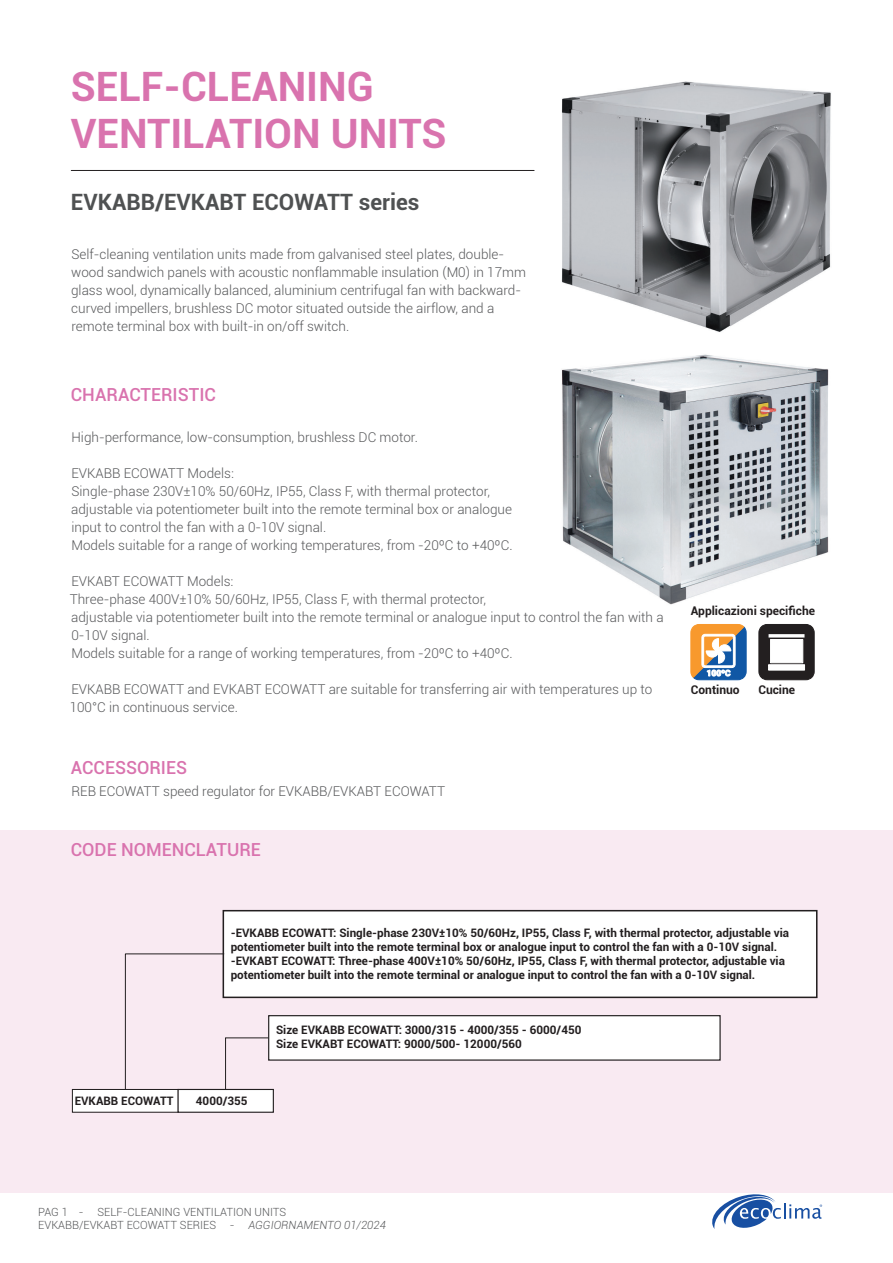
<style>
.page{position:relative;width:893px;height:1263px;background:#fff}
.page>*{position:absolute;margin:0;border:0;box-sizing:border-box;transform-origin:0 0}
.Titolo{font:700 40.5px/46.5px "Roboto";color:#d973ae}
.t1{font:700 22.5px "Roboto";color:#4f5152}
.Sottotitolo_colorato{font:500 18px "Roboto";color:#d973ae}
.col1{font:300 13.5px/18px "Roboto";color:#57585a}
.Paragraph_Style2{font:700 12px "Roboto";color:#231f20}
.t2{font:700 11.7px/14px "Roboto";color:#231f20}
.t3{font:300 11.25px/13.5px "Roboto";color:#57585a}
.s1{font-style:italic}
</style>
<div class="page">
<img style="left:561px;top:81px;width:270px;height:251px">
<img style="left:562px;top:354px;width:267px;height:251px">
<svg style="left:759px;top:624px;width:55px;height:56px"></svg>
<div style="left:768px;top:665px;width:36px;height:5px;background:#fff"></div>
<svg style="left:691px;top:624px;width:55px;height:56px"></svg>
<div style="left:0;top:830px;width:893px;height:362px;background:#f9eaf2"></div>
<div style="left:72px;top:1089px;width:106px;height:23px;background:#fff"></div>
<div style="left:72px;top:1089px;width:107px;height:24px;border:1px solid #231f20"></div>
<div style="left:178px;top:1089px;width:95px;height:23px;background:#fff"></div>
<div style="left:178px;top:1089px;width:96px;height:24px;border:1px solid #231f20"></div>
<div style="left:223px;top:911px;width:594px;height:86px;background:#fff"></div>
<div style="left:223px;top:910px;width:594px;height:88px;border:2px solid #231f20"></div>
<div style="left:269px;top:1016px;width:451px;height:44px;background:#fff"></div>
<div style="left:268px;top:1015px;width:453px;height:46px;border:1px solid #231f20"></div>
<svg style="left:125px;top:953px;width:144px;height:137px"></svg>
<hr style="left:71px;top:170px;width:463px;height:1px;background:#231f20">
<svg style="left:709px;top:1192px;width:113px;height:37px"></svg>
<p class="Titolo" style="left:71px;top:62px;width:377px">SELF-CLEANING<br>VENTILATION UNITS</p>
<p class="t1" style="left:71px;top:186px;width:350px">EVKABB/EVKABT ECOWATT series</p>
<p class="col1" style="left:71px;top:245px;width:456px">Self-cleaning ventilation units made from galvanised steel plates, double&shy;wood sandwich panels with acoustic nonflammable insulation (M0) in 17mm glass wool, dynamically balanced, aluminium centrifugal fan with backward&shy;curved impellers, brushless DC motor situated outside the airflow, and a remote terminal box with built-in on/off switch.</p>
<p class="Sottotitolo_colorato" style="left:71px;top:382px;width:147px">CHARACTERISTIC</p>
<p class="col1" style="left:71px;top:427px;width:348px">High-performance, low-consumption, brushless DC motor.</p>
<p class="col1" style="left:71px;top:463px;width:164px">EVKABB ECOWATT Models:</p>
<p class="col1" style="left:71px;top:481px;width:420px">Single-phase 230V±10% 50/60Hz, IP55, Class F, with thermal protector,</p>
<p class="col1" style="left:71px;top:499px;width:442px">adjustable via potentiometer built into the remote terminal box or analogue input to control the fan with a 0-10V signal.</p>
<p class="col1" style="left:71px;top:535px;width:443px">Models suitable for a range of working temperatures, from -20ºC to +40ºC.</p>
<p class="col1" style="left:71px;top:571px;width:164px">EVKABT ECOWATT Models:</p>
<p class="col1" style="left:70px;top:590px;width:418px">Three-phase 400V±10% 50/60Hz, IP55, Class F, with thermal protector,</p>
<p class="col1" style="left:71px;top:608px;width:594px">adjustable via potentiometer built into the remote terminal or analogue input to control the fan with a<br>0-10V signal.</p>
<p class="col1" style="left:71px;top:644px;width:443px">Models suitable for a range of working temperatures, from -20ºC to +40ºC.</p>
<p class="col1" style="left:70px;top:680px;width:584px">EVKABB ECOWATT and EVKABT ECOWATT are suitable for transferring air with temperatures up to<br>100°C in continuous service.</p>
<p class="Sottotitolo_colorato" style="left:71px;top:755px;width:118px">ACCESSORIES</p>
<p class="col1" style="left:71px;top:781px;width:375px">REB ECOWATT speed regulator for EVKABB/EVKABT ECOWATT</p>
<p class="Sottotitolo_colorato" style="left:71px;top:837px;width:192px">CODE NOMENCLATURE</p>
<p class="Paragraph_Style2" style="left:691px;top:602px;width:126px">Applicazioni specifiche</p>
<p class="Paragraph_Style2" style="left:691px;top:681px;width:50px">Continuo</p>
<p class="Paragraph_Style2" style="left:758px;top:681px;width:38px">Cucine</p>
<p class="t2" style="left:231px;top:925px;width:560px">-EVKABB ECOWATT: Single-phase 230V±10% 50/60Hz, IP55, Class F, with thermal protector, adjustable via potentiometer built into the remote terminal box or analogue input to control the fan with a 0-10V signal. -EVKABT ECOWATT: Three-phase 400V±10% 50/60Hz, IP55, Class F, with thermal protector, adjustable via potentiometer built into the remote terminal or analogue input to control the fan with a 0-10V signal.</p>
<p class="t2" style="left:75px;top:1093px;width:100px">EVKABB ECOWATT</p>
<p class="t2" style="left:196px;top:1093px;width:53px">4000/355</p>
<p class="t2" style="left:276px;top:1023px;width:307px">Size EVKABB ECOWATT: 3000/315 - 4000/355 - 6000/450<br>Size EVKABT ECOWATT: 9000/500- 12000/560</p>
<p class="t3" style="left:38px;top:1204px;width:349px">PAG 1 - SELF-CLEANING VENTILATION UNITS<br>EVKABB/EVKABT ECOWATT SERIES - <span class="s1">AGGIORNAMENTO 01/2024</span></p>
</div>
